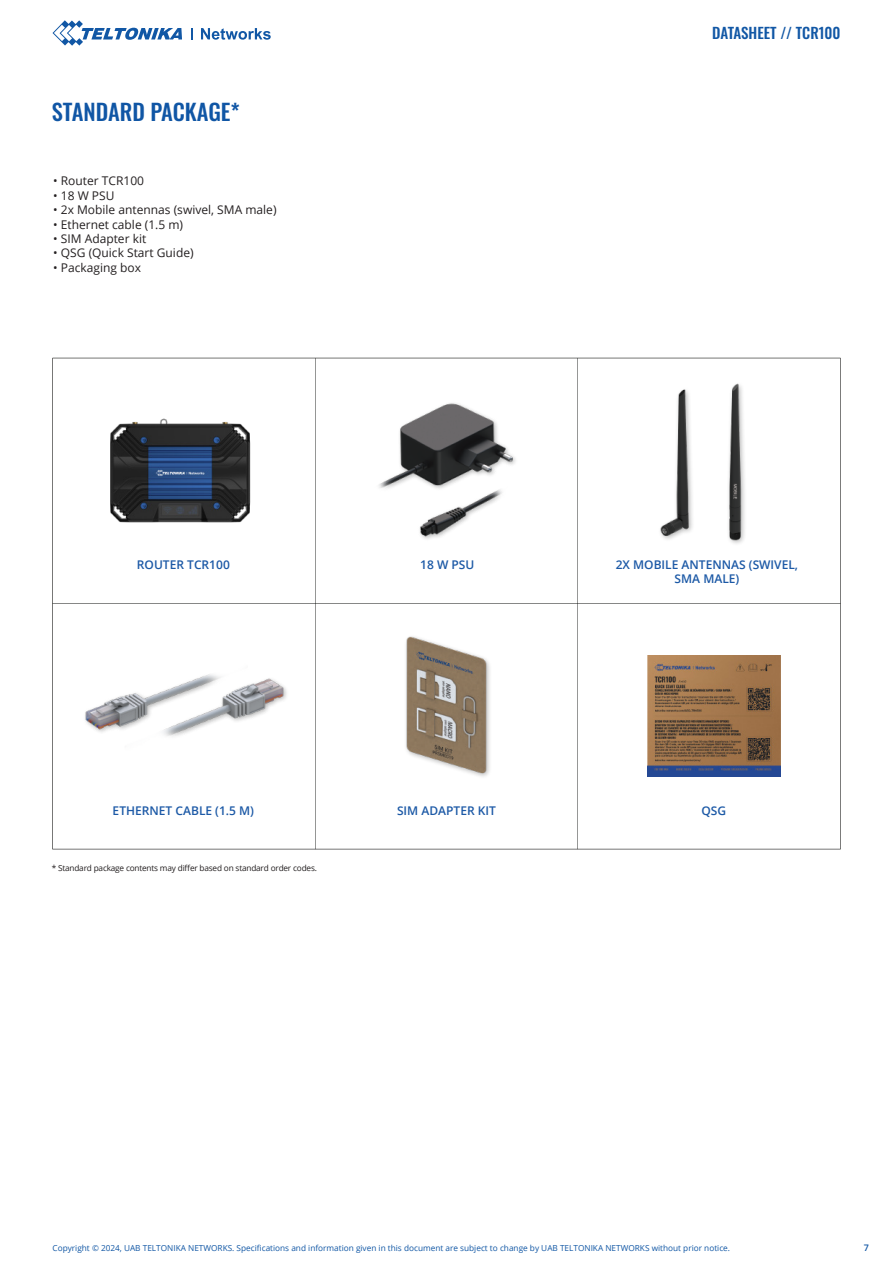
<style>
.page{position:relative;width:893px;height:1263px;background:#fff}
.page>*{position:absolute;margin:0;border:0;box-sizing:border-box;transform-origin:0 0}
.t1{font:22.5px "Oswald";color:#1056a5}
.t2{font:15px "Oswald";color:#1157a5}
.t3{font:12px "Open Sans";color:#231f20}
.t4{font:600 12px/14.4px "Open Sans";color:#1c59a6;text-align:center}
.t5{font:600 9px "Open Sans";color:#1056a5}
.t6{font:8.25px "Open Sans";color:#1157a5}
.t7{font:8.25px "Open Sans";letter-spacing:-.02em;color:#231f20}
</style>
<div class="page">
<svg style="left:53px;top:20px;width:129px;height:26px"></svg>
<svg style="left:191px;top:28px;width:2px;height:12px"></svg>
<svg style="left:201px;top:28px;width:70px;height:12px"></svg>
<hr style="left:53px;top:603px;width:787px;height:1px;background:#040503">
<hr style="left:53px;top:849px;width:787px;height:1px;background:#040503">
<hr style="left:53px;top:358px;width:787px;height:1px;background:#040503">
<hr style="left:316px;top:358px;width:1px;height:491px;background:#040503">
<hr style="left:52px;top:358px;width:1px;height:491px;background:#040503">
<hr style="left:577px;top:358px;width:1px;height:491px;background:#040503">
<hr style="left:840px;top:358px;width:1px;height:491px;background:#040503">
<img style="left:379px;top:403px;width:137px;height:136px">
<img style="left:660px;top:383px;width:85px;height:161px">
<img style="left:406px;top:636px;width:84px;height:141px">
<img style="left:85px;top:674px;width:202px;height:63px">
<img style="left:110px;top:418px;width:141px;height:105px">
<img style="left:647px;top:655px;width:133px;height:121px">
<h1 class="t1" style="left:52px;top:92px;width:189px">STANDARD PACKAGE*</h1>
<h3 class="t3" style="left:53px;top:173px;width:92px">• Router TCR100</h3>
<h3 class="t3" style="left:53px;top:187px;width:63px">• 18 W PSU</h3>
<h3 class="t3" style="left:53px;top:202px;width:225px">• 2x Mobile antennas (swivel, SMA male)</h3>
<h3 class="t3" style="left:53px;top:216px;width:131px">• Ethernet cable (1.5 m)</h3>
<h3 class="t3" style="left:53px;top:230px;width:95px">• SIM Adapter kit</h3>
<h3 class="t3" style="left:53px;top:245px;width:142px">• QSG (Quick Start Guide)</h3>
<h3 class="t3" style="left:53px;top:259px;width:89px">• Packaging box</h3>
<h3 class="t4" style="left:137px;top:557px;width:94px">ROUTER TCR100</h3>
<h3 class="t4" style="left:420px;top:557px;width:56px">18 W PSU</h3>
<h3 class="t4" style="left:113px;top:803px;width:143px">ETHERNET CABLE (1.5 M)</h3>
<h3 class="t4" style="left:397px;top:803px;width:100px">SIM ADAPTER KIT</h3>
<p class="t7" style="left:52px;top:863px;width:267px">* Standard package contents may differ based on standard order codes.</p>
<h2 class="t2" style="left:712px;top:19px;width:130px">DATASHEET // TCR100</h2>
<h3 class="t4" style="left:616px;top:557px;width:184px">2X MOBILE ANTENNAS (SWIVEL,<br>SMA MALE)</h3>
<h3 class="t4" style="left:701px;top:804px;width:26px">QSG</h3>
<p class="t6" style="left:53px;top:1242px;width:679px">Copyright © 2024, UAB TELTONIKA NETWORKS. Specifications and information given in this document are subject to change by UAB TELTONIKA NETWORKS without prior notice.</p>
<p class="t5" style="left:864px;top:1241px;width:7px">7</p>
</div>
